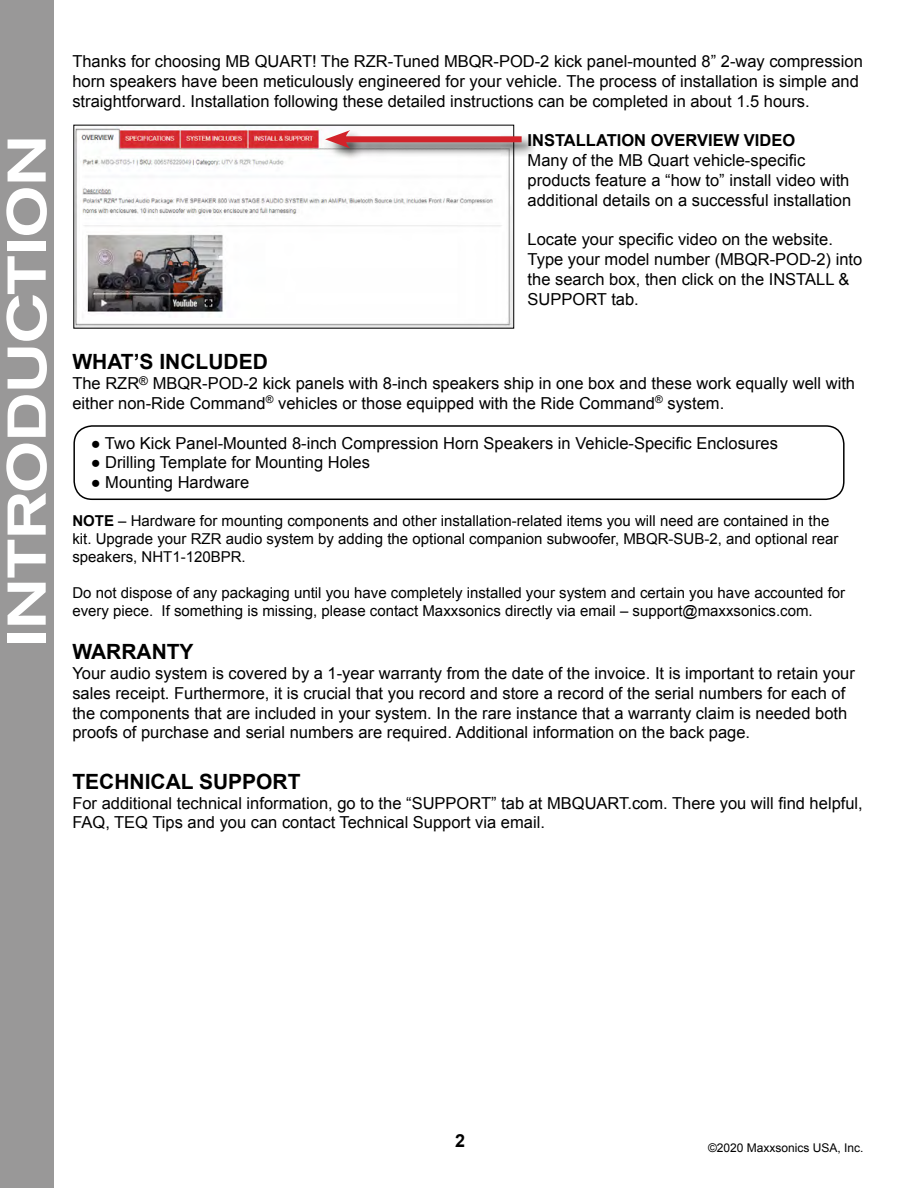
<style>
.page{position:relative;width:918px;height:1188px;background:#fff}
.page>*{position:absolute;margin:0;border:0;box-sizing:border-box;transform-origin:0 0}
.t1{font:500 expanded 54px "Akzidenz Grotesk BE";color:#fff}
.t2{font:700 21px "Arial";color:#000}
.t3{font:700 18px "Arial";color:#000}
.t4{font:16.5px/19.8px "Arial";color:#000}
.t5{font:700 16.5px "Arial";color:#000}
.t6{font:15px/18px "Arial";color:#000}
.t7{font:12px "Arial";color:#000}
.s1{font-weight:700}
</style>
<div class="page">
<div style="left:0;top:0;width:54px;height:1188px;background:#999898"></div>
<img style="left:75px;top:128px;width:437px;height:199px">
<div style="left:325px;top:130px;width:212px;height:33px;background:#000;opacity:.75"></div>
<div style="left:340px;top:136px;width:182px;height:6px;background:#d2232a"></div>
<svg style="left:325px;top:130px;width:25px;height:18px"></svg>
<div style="left:73px;top:425px;width:772px;height:75px;border:2px solid #000;border-radius:18px"></div>
<h1 class="t1" style="left:-4px;top:647px;width:513px;rotate:-90deg">INTRODUCTION</h1>
<p class="t4" style="left:72px;top:52px;width:792px">Thanks for choosing MB QUART! The RZR-Tuned MBQR-POD-2 kick panel-mounted 8” 2-way compression horn speakers have been meticulously engineered for your vehicle. The process of installation is simple and straightforward. Installation following these detailed instructions can be completed in about 1.5 hours.</p>
<p class="t5" style="left:528px;top:129px;width:269px">INSTALLATION OVERVIEW VIDEO</p>
<p class="t4" style="left:528px;top:151px;width:325px">Many of the MB Quart vehicle-specific products feature a “how to” install video with additional details on a successful installation</p>
<p class="t4" style="left:528px;top:230px;width:336px">Locate your specific video on the website.<br>Type your model number (MBQR-POD-2) into the search box, then click on the INSTALL &amp; SUPPORT tab.</p>
<p class="t2" style="left:72px;top:348px;width:197px">WHAT’S INCLUDED</p>
<p class="t4" style="left:72px;top:374px;width:784px">The RZR<sup>®</sup> MBQR-POD-2 kick panels with 8-inch speakers ship in one box and these work equally well with either non-Ride Command<sup>®</sup> vehicles or those equipped with the Ride Command<sup>®</sup> system.</p>
<p class="t4" style="left:91px;top:433px;width:689px">● Two Kick Panel-Mounted 8-inch Compression Horn Speakers in Vehicle-Specific Enclosures</p>
<p class="t4" style="left:91px;top:453px;width:281px">● Drilling Template for Mounting Holes</p>
<p class="t4" style="left:91px;top:473px;width:160px">● Mounting Hardware</p>
<p class="t6" style="left:72px;top:512px;width:768px"><span class="s1">NOTE</span> – Hardware for mounting components and other installation-related items you will need are contained in the kit. Upgrade your RZR audio system by adding the optional companion subwoofer, MBQR-SUB-2, and optional rear speakers, NHT1-120BPR.</p>
<p class="t6" style="left:72px;top:584px;width:774px">Do not dispose of any packaging until you have completely installed your system and certain you have accounted for every piece. If something is missing, please contact Maxxsonics directly via email – support@maxxsonics.com.</p>
<p class="t2" style="left:72px;top:638px;width:123px">WARRANTY</p>
<p class="t4" style="left:72px;top:664px;width:784px">Your audio system is covered by a 1-year warranty from the date of the invoice. It is important to retain your sales receipt. Furthermore, it is crucial that you record and store a record of the serial numbers for each of the components that are included in your system. In the rare instance that a warranty claim is needed both proofs of purchase and serial numbers are required. Additional information on the back page.</p>
<p class="t2" style="left:72px;top:768px;width:230px">TECHNICAL SUPPORT</p>
<p class="t4" style="left:72px;top:793px;width:792px">For additional technical information, go to the “SUPPORT” tab at MBQUART.com. There you will find helpful,<br>FAQ, TEQ Tips and you can contact Technical Support via email.</p>
<p class="t3" style="left:455px;top:1129px;width:12px">2</p>
<p class="t7" style="left:708px;top:1140px;width:157px">©2020 Maxxsonics USA, Inc.</p>
</div>
